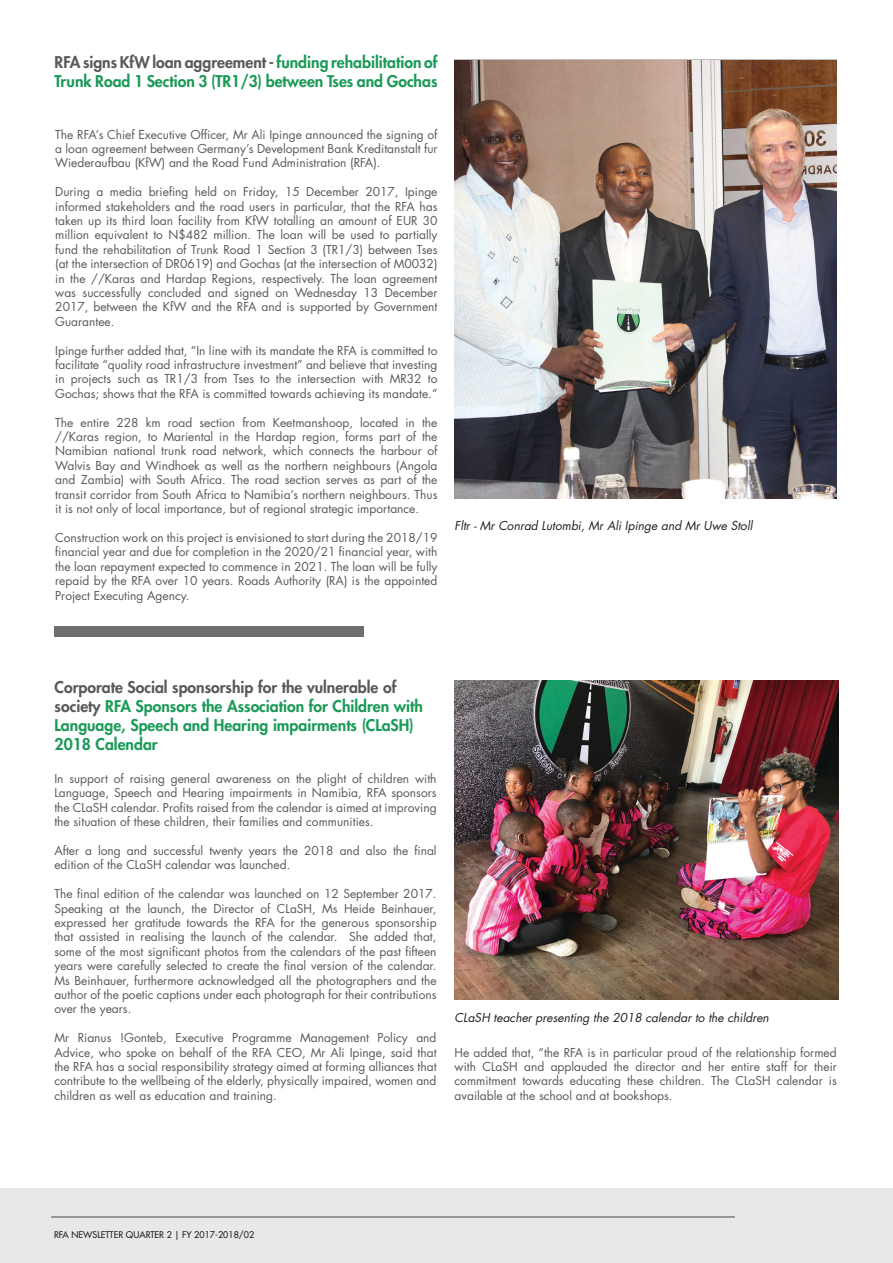
<style>
.page{position:relative;width:893px;height:1263px;background:#fff}
.page>*{position:absolute;margin:0;border:0;box-sizing:border-box;transform-origin:0 0}
.t1{font:800 15.75px/18.9px "Futura Std";color:#1b9a57}
.t2{font:12px/14.4px "Futura Std";color:#58595b;text-align:justify}
.t3{font:italic 12px "Futura Std";color:#231f20}
.t4{font:500 9px "Futura Std";color:#231f20}
.s1{color:#58595b}
</style>
<div class="page">
<img style="left:455px;top:61px;width:382px;height:438px">
<img style="left:455px;top:680px;width:384px;height:320px">
<div style="left:54px;top:626px;width:310px;height:11px;background:#6d6f71"></div>
<div style="left:0;top:1188px;width:892px;height:75px;background:#e7e8e8"></div>
<hr style="left:51px;top:1216px;width:684px;height:1px;background:#58595b">
<p class="t1" style="left:55px;top:53px;width:384px"><span class="s1">RFA signs KfW loan aggreement -</span> funding rehabilitation of<br>Trunk Road 1 Section 3 (TR1/3) between Tses and Gochas</p>
<p class="t2" style="left:55px;top:127px;width:384px">The RFA’s Chief Executive Officer, Mr Ali Ipinge announced the signing of a loan agreement between Germany’s Development Bank Kreditanstalt fur Wiederaufbau (KfW) and the Road Fund Administration (RFA).</p>
<p class="t2" style="left:55px;top:185px;width:384px">During a media briefing held on Friday, 15 December 2017, Ipinge informed stakeholders and the road users in particular, that the RFA has taken up its third loan facility from KfW totalling an amount of EUR 30 million equivalent to N$482 million. The loan will be used to partially fund the rehabilitation of Trunk Road 1 Section 3 (TR1/3) between Tses (at the intersection of DR0619) and Gochas (at the intersection of M0032) in the //Karas and Hardap Regions, respectively. The loan agreement was successfully concluded and signed on Wednesday 13 December 2017, between the KfW and the RFA and is supported by Government Guarantee.</p>
<p class="t2" style="left:55px;top:343px;width:384px">Ipinge further added that, “In line with its mandate the RFA is committed to facilitate “quality road infrastructure investment” and believe that investing in projects such as TR1/3 from Tses to the intersection with MR32 to Gochas; shows that the RFA is committed towards achieving its mandate.”</p>
<p class="t2" style="left:55px;top:415px;width:384px">The entire 228 km road section from Keetmanshoop, located in the //Karas region, to Mariental in the Hardap region, forms part of the Namibian national trunk road network, which connects the harbour of Walvis Bay and Windhoek as well as the northern neighbours (Angola and Zambia) with South Africa. The road section serves as part of the transit corridor from South Africa to Namibia’s northern neighbours. Thus it is not only of local importance, but of regional strategic importance.</p>
<p class="t2" style="left:55px;top:530px;width:384px">Construction work on this project is envisioned to start during the 2018/19 financial year and due for completion in the 2020/21 financial year, with the loan repayment expected to commence in 2021. The loan will be fully repaid by the RFA over 10 years. Roads Authority (RA) is the appointed Project Executing Agency.</p>
<p class="t3" style="left:455px;top:518px;width:299px">Fltr - Mr Conrad Lutombi, Mr Ali Ipinge and Mr Uwe Stoll</p>
<p class="t1" style="left:55px;top:678px;width:370px"><span class="s1">Corporate Social sponsorship for the vulnerable of society</span> RFA Sponsors the Association for Children with Language, Speech and Hearing impairments (CLaSH)<br>2018 Calendar</p>
<p class="t2" style="left:54px;top:771px;width:384px">In support of raising general awareness on the plight of children with Language, Speech and Hearing impairments in Namibia, RFA sponsors the CLaSH calendar. Profits raised from the calendar is aimed at improving the situation of these children, their families and communities.</p>
<p class="t2" style="left:54px;top:843px;width:384px">After a long and successful twenty years the 2018 and also the final edition of the CLaSH calendar was launched.</p>
<p class="t2" style="left:54px;top:887px;width:384px">The final edition of the calendar was launched on 12 September 2017.<br>Speaking at the launch, the Director of CLaSH, Ms Heide Beinhauer, expressed her gratitude towards the RFA for the generous sponsorship that assisted in realising the launch of the calendar. She added that, some of the most significant photos from the calendars of the past fifteen years were carefully selected to create the final version of the calendar.<br>Ms Beinhauer, furthermore acknowledged all the photographers and the author of the poetic captions under each photograph for their contributions over the years.</p>
<p class="t2" style="left:54px;top:1031px;width:384px">Mr Rianus !Gonteb, Executive Programme Management Policy and Advice, who spoke on behalf of the RFA CEO, Mr Ali Ipinge, said that the RFA has a social responsibility strategy aimed at forming alliances that contribute to the wellbeing of the elderly, physically impaired, women and children as well as education and training.</p>
<p class="t3" style="left:455px;top:1010px;width:316px">CLaSH teacher presenting the 2018 calendar to the children</p>
<p class="t2" style="left:455px;top:1045px;width:384px">He added that, “the RFA is in particular proud of the relationship formed with CLaSH and applauded the director and her entire staff for their commitment towards educating these children. The CLaSH calendar is available at the school and at bookshops.</p>
<p class="t4" style="left:54px;top:1229px;width:202px">RFA NEWSLETTER QUARTER 2 | FY 2017-2018/02</p>
</div>
